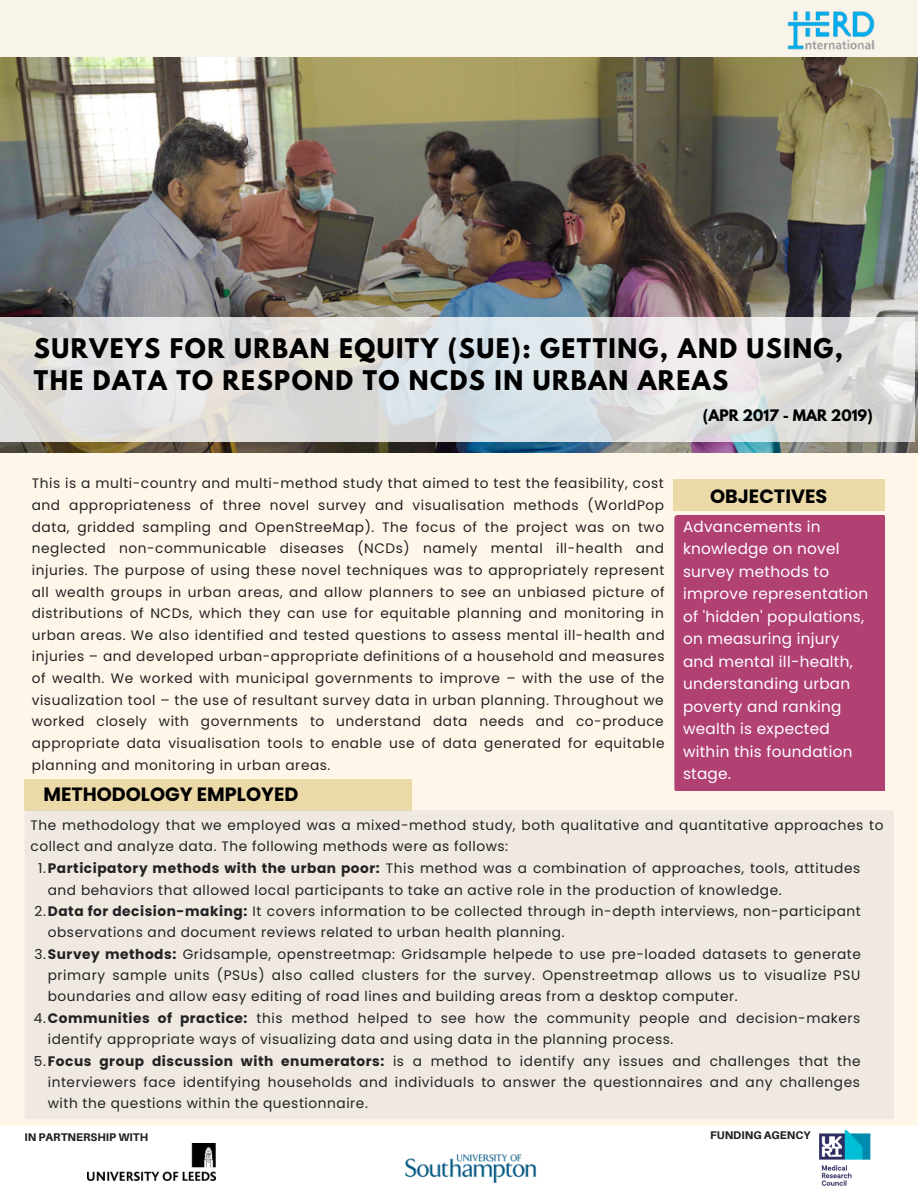
<style>
.page{position:relative;width:918px;height:1188px;background:#fff6ea}
.page>*{position:absolute;margin:0;border:0;box-sizing:border-box;transform-origin:0 0}
.t1{font:700 24px/32.7px "League Spartan";letter-spacing:.06em;color:#000}
.t2{font:700 19.2px "Poppins";color:#000}
.t3{font:15.3px/22.5px "Poppins";letter-spacing:.02em;color:#fff}
.t4{font:700 14.1px "League Spartan";color:#000}
.t5{font:13.8px/21.6px "Poppins";letter-spacing:.04em;color:#222;text-align:justify}
.t6{font:800 11.1px "Aileron";color:#222}
.s1{font-weight:700}
</style>
<div class="page">
<div style="left:0;top:1126px;width:918px;height:62px;background:#fff"></div>
<div style="left:0;top:0;width:917px;height:57px;background:#f9f4ea"></div>
<img style="left:787px;top:11px;width:88px;height:39px">
<img style="left:0;top:57px;width:918px;height:395px">
<img style="left:0;top:318px;width:914px;height:123px">
<div style="left:24px;top:779px;width:388px;height:31px;background:#ebdaa8"></div>
<div style="left:24px;top:810px;width:870px;height:309px;background:#efe9e2"></div>
<img style="left:87px;top:1143px;width:128px;height:37px">
<img style="left:819px;top:1131px;width:52px;height:55px">
<img style="left:406px;top:1154px;width:130px;height:28px">
<div style="left:674px;top:515px;width:211px;height:275px;background:#b14073"></div>
<div style="left:673px;top:480px;width:212px;height:31px;background:#ebdaa8"></div>
<h1 class="t1" style="left:34px;top:335px;width:811px">SURVEYS FOR URBAN EQUITY (SUE): GETTING, AND USING,<br>THE DATA TO RESPOND TO NCDS IN URBAN AREAS</h1>
<p class="t4" style="left:703px;top:408px;width:172px">(APR 2017 - MAR 2019)</p>
<p class="t5" style="left:32px;top:473px;width:634px">This is a multi-country and multi-method study that aimed to test the feasibility, cost and appropriateness of three novel survey and visualisation methods (WorldPop data, gridded sampling and OpenStreeMap). The focus of the project was on two neglected non-communicable diseases (NCDs) namely mental ill-health and injuries. The purpose of using these novel techniques was to appropriately represent all wealth groups in urban areas, and allow planners to see an unbiased picture of distributions of NCDs, which they can use for equitable planning and monitoring in urban areas. We also identified and tested questions to assess mental ill-health and injuries – and developed urban-appropriate definitions of a household and measures of wealth. We worked with municipal governments to improve – with the use of the visualization tool – the use of resultant survey data in urban planning. Throughout we worked closely with governments to understand data needs and co-produce appropriate data visualisation tools to enable use of data generated for equitable planning and monitoring in urban areas.</p>
<h2 class="t2" style="left:43px;top:781px;width:257px">METHODOLOGY EMPLOYED</h2>
<h2 class="t2" style="left:710px;top:483px;width:119px">OBJECTIVES</h2>
<p class="t3" style="left:683px;top:515px;width:187px">Advancements in knowledge on novel survey methods to improve representation of 'hidden' populations, on measuring injury and mental ill-health, understanding urban poverty and ranking wealth is expected within this foundation stage.</p>
<p class="t5" style="left:30px;top:814px;width:855px">The methodology that we employed was a mixed-method study, both qualitative and quantitative approaches to collect and analyze data. The following methods were as follows:</p>
<p class="t5" style="left:38px;top:858px;width:824px">1.<span class="s1">Participatory methods with the urban poor:</span> This method was a combination of approaches, tools, attitudes</p>
<p class="t5" style="left:48px;top:879px;width:735px">and behaviors that allowed local participants to take an active role in the production of knowledge.</p>
<p class="t5" style="left:35px;top:900px;width:828px">2.<span class="s1">Data for decision-making:</span> It covers information to be collected through in-depth interviews, non-participant</p>
<p class="t5" style="left:48px;top:922px;width:518px">observations and document reviews related to urban health planning.</p>
<p class="t5" style="left:34px;top:943px;width:828px">3.<span class="s1">Survey methods:</span> Gridsample, openstreetmap: Gridsample helpede to use pre-loaded datasets to generate</p>
<p class="t5" style="left:48px;top:964px;width:814px">primary sample units (PSUs) also called clusters for the survey. Openstreetmap allows us to visualize PSU</p>
<p class="t5" style="left:48px;top:986px;width:691px">boundaries and allow easy editing of road lines and building areas from a desktop computer.</p>
<p class="t5" style="left:34px;top:1007px;width:828px">4.<span class="s1">Communities of practice:</span> this method helped to see how the community people and decision-makers</p>
<p class="t5" style="left:48px;top:1029px;width:627px">identify appropriate ways of visualizing data and using data in the planning process.</p>
<p class="t5" style="left:34px;top:1050px;width:828px">5.<span class="s1">Focus group discussion with enumerators:</span> is a method to identify any issues and challenges that the</p>
<p class="t5" style="left:48px;top:1071px;width:814px">interviewers face identifying households and individuals to answer the questionnaires and any challenges</p>
<p class="t5" style="left:48px;top:1093px;width:322px">with the questions within the questionnaire.</p>
<p class="t6" style="left:24px;top:1130px;width:125px">IN PARTNERSHIP WITH</p>
<p class="t6" style="left:710px;top:1129px;width:102px">FUNDING AGENCY</p>
</div>
